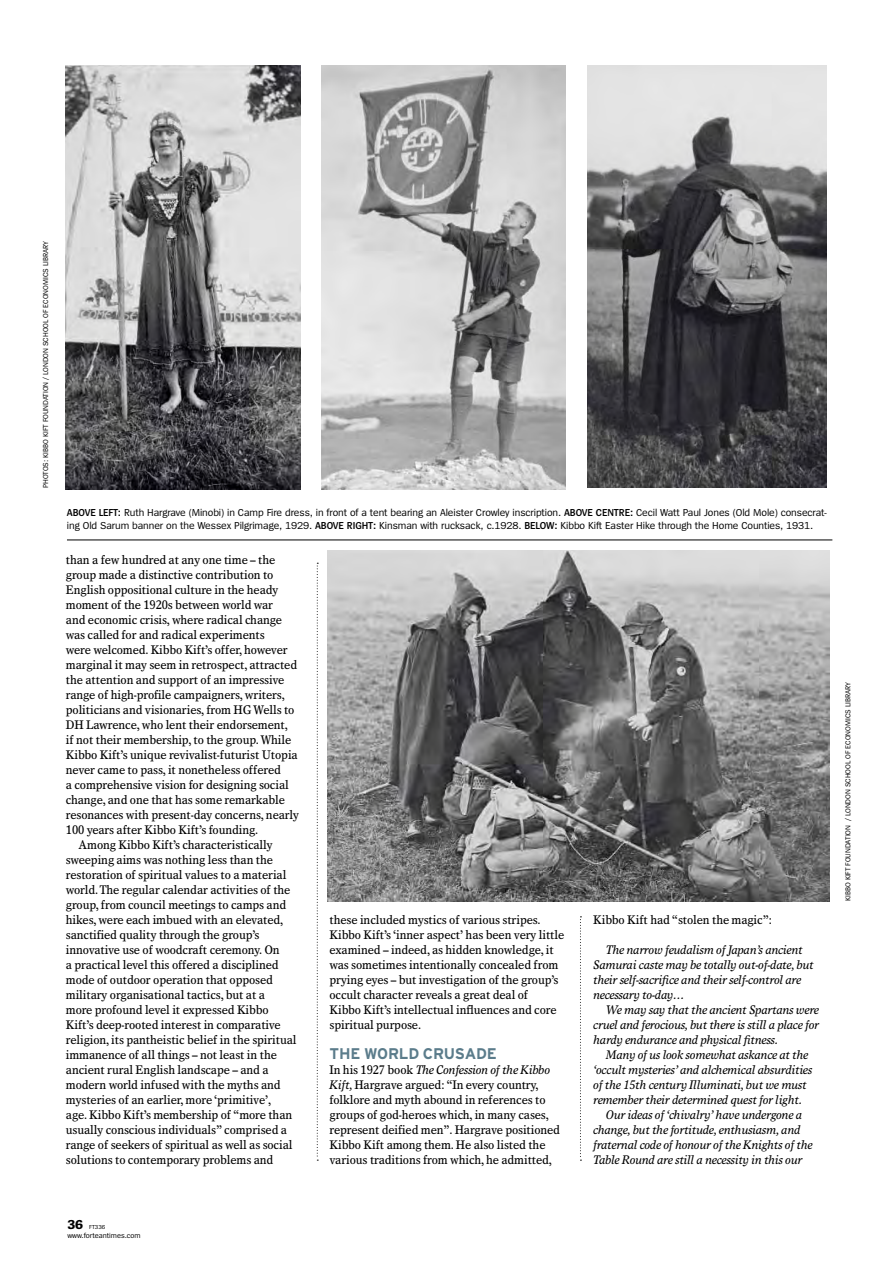
<style>
.page{position:relative;width:893px;height:1263px;background:#fff}
.page>*{position:absolute;margin:0;border:0;box-sizing:border-box;transform-origin:0 0}
.t1{font:700 15.45px "Interstate";letter-spacing:-.01em;color:#5b7c8b}
.t2{font:700 13.5px "Spiegel";color:#000}
.t3{font:12.45px/15px "Times Europa";letter-spacing:-.01em;color:#000;scale:.9 1}
.t4{font:italic 12.45px/15px "Times Europa";letter-spacing:-.01em;color:#000;scale:.9 1}
.t5{font:10.5px/13.5px "Spiegel";letter-spacing:-.01em;color:#000}
.t6{font:7.5px "Spiegel";color:#000}
.t7{font:6px "Spiegel";color:#000}
.s1{font-weight:600}
.s2{font-style:italic}
</style>
<div class="page">
<img style="left:66px;top:65px;width:234px;height:424px">
<img style="left:321px;top:65px;width:245px;height:424px">
<img style="left:588px;top:65px;width:238px;height:423px">
<img style="left:327px;top:551px;width:502px;height:350px">
<svg style="left:580px;top:916px;width:1px;height:245px"></svg>
<svg style="left:317px;top:563px;width:1px;height:598px"></svg>
<hr style="left:67px;top:540px;width:765px;height:1px;background:#000">
<p class="t6" style="left:42px;top:488px;width:247px;rotate:-90deg">photos: kibbo kift foundation / london school of economics library</p>
<p class="t5" style="left:67px;top:506px;width:761px"><span class="s1">ABOVE LEFT:</span> Ruth Hargrave (Minobi) in Camp Fire dress, in front of a tent bearing an Aleister Crowley inscription. <span class="s1">ABOVE CENTRE:</span> Cecil Watt Paul Jones (Old Mole) consecrat&shy;ing Old Sarum banner on the Wessex Pilgrimage, 1929. <span class="s1">ABOVE RIGHT:</span> Kinsman with rucksack, c.1928. <span class="s1">BELOW:</span> Kibbo Kift Easter Hike through the Home Counties, 1931.</p>
<p class="t3" style="left:66px;top:552px;width:234px">than a few hundred at any one time – the</p>
<p class="t3" style="left:66px;top:567px;width:232px">group made a distinctive contribution to</p>
<p class="t3" style="left:66px;top:582px;width:238px">English oppositional culture in the heady</p>
<p class="t3" style="left:66px;top:597px;width:232px">moment of the 1920s between world war</p>
<p class="t3" style="left:66px;top:612px;width:242px">and economic crisis, where radical change</p>
<p class="t3" style="left:66px;top:627px;width:222px">was called for and radical experiments</p>
<p class="t3" style="left:66px;top:642px;width:248px">were welcomed. Kibbo Kift’s offer, however</p>
<p class="t3" style="left:66px;top:657px;width:259px">marginal it may seem in retrospect, attracted</p>
<p class="t3" style="left:66px;top:672px;width:244px">the attention and support of an impressive</p>
<p class="t3" style="left:66px;top:687px;width:245px">range of high-profile campaigners, writers,</p>
<p class="t3" style="left:66px;top:702px;width:256px">politicians and visionaries, from HG Wells to</p>
<p class="t3" style="left:66px;top:717px;width:248px">DH Lawrence, who lent their endorsement,</p>
<p class="t3" style="left:66px;top:732px;width:252px">if not their membership, to the group. While</p>
<p class="t3" style="left:66px;top:747px;width:259px">Kibbo Kift’s unique revivalist-futurist Utopia</p>
<p class="t3" style="left:66px;top:762px;width:240px">never came to pass, it nonetheless offered</p>
<p class="t3" style="left:66px;top:777px;width:249px">a comprehensive vision for designing social</p>
<p class="t3" style="left:66px;top:792px;width:245px">change, and one that has some remarkable</p>
<p class="t3" style="left:66px;top:807px;width:261px">resonances with present-day concerns, nearly</p>
<p class="t3" style="left:66px;top:822px;width:215px">100 years after Kibbo Kift’s founding.</p>
<p class="t3" style="left:79px;top:837px;width:217px">Among Kibbo Kift’s characteristically</p>
<p class="t3" style="left:66px;top:852px;width:232px">sweeping aims was nothing less than the</p>
<p class="t3" style="left:66px;top:867px;width:247px">restoration of spiritual values to a material</p>
<p class="t3" style="left:66px;top:882px;width:251px">world. The regular calendar activities of the</p>
<p class="t3" style="left:66px;top:897px;width:246px">group, from council meetings to camps and</p>
<p class="t3" style="left:66px;top:912px;width:243px">hikes, were each imbued with an elevated,</p>
<p class="t3" style="left:66px;top:927px;width:217px">sanctified quality through the group’s</p>
<p class="t3" style="left:66px;top:942px;width:239px">innovative use of woodcraft ceremony. On</p>
<p class="t3" style="left:66px;top:957px;width:238px">a practical level this offered a disciplined</p>
<p class="t3" style="left:66px;top:972px;width:232px">mode of outdoor operation that opposed</p>
<p class="t3" style="left:66px;top:987px;width:223px">military organisational tactics, but at a</p>
<p class="t3" style="left:66px;top:1002px;width:227px">more profound level it expressed Kibbo</p>
<p class="t3" style="left:66px;top:1017px;width:240px">Kift’s deep-rooted interest in comparative</p>
<p class="t3" style="left:66px;top:1032px;width:258px">religion, its pantheistic belief in the spiritual</p>
<p class="t3" style="left:66px;top:1047px;width:236px">immanence of all things – not least in the</p>
<p class="t3" style="left:66px;top:1062px;width:227px">ancient rural English landscape – and a</p>
<p class="t3" style="left:66px;top:1077px;width:240px">modern world infused with the myths and</p>
<p class="t3" style="left:66px;top:1092px;width:230px">mysteries of an earlier, more ‘primitive’,</p>
<p class="t3" style="left:66px;top:1107px;width:253px">age. Kibbo Kift’s membership of “more than</p>
<p class="t3" style="left:66px;top:1122px;width:247px">usually conscious individuals” comprised a</p>
<p class="t3" style="left:66px;top:1137px;width:253px">range of seekers of spiritual as well as social</p>
<p class="t3" style="left:66px;top:1152px;width:232px">solutions to contemporary problems and</p>
<p class="t3" style="left:330px;top:912px;width:262px">these included mystics of various stripes.<br>Kibbo Kift’s ‘inner aspect’ has been very little examined – indeed, as hidden knowledge, it was sometimes intentionally concealed from prying eyes – but investigation of the group’s occult character reveals a great deal of<br>Kibbo Kift’s intellectual influences and core spiritual purpose.</p>
<p class="t1" style="left:330px;top:1045px;width:167px">THE WORLD CRUSADE</p>
<p class="t3" style="left:330px;top:1062px;width:258px">In his 1927 book <span class="s2">The Confession of the Kibbo Kift,</span> Hargrave argued: “In every country, folklore and myth abound in references to groups of god-heroes which, in many cases, represent deified men”. Hargrave positioned Kibbo Kift among them. He also listed the various traditions from which, he admitted,</p>
<p class="t3" style="left:593px;top:912px;width:200px">Kibbo Kift had “stolen the magic”:</p>
<p class="t4" style="left:593px;top:942px;width:246px;text-indent:13px">The narrow feudalism of Japan’s ancient Samurai caste may be totally out-of-date, but their self-sacrifice and their self-control are necessary to-day…</p>
<p class="t4" style="left:593px;top:1002px;width:252px;text-align:justify;text-indent:13px">We may say that the ancient Spartans were cruel and ferocious, but there is still a place for hardy endurance and physical fitness.</p>
<p class="t4" style="left:606px;top:1047px;width:226px">Many of us look somewhat askance at the</p>
<p class="t4" style="left:593px;top:1062px;width:245px">‘occult mysteries’ and alchemical absurdities</p>
<p class="t4" style="left:593px;top:1077px;width:238px">of the 15th century Illuminati, but we must</p>
<p class="t4" style="left:593px;top:1092px;width:233px">remember their determined quest for light.</p>
<p class="t4" style="left:606px;top:1107px;width:219px">Our ideas of ‘chivalry’ have undergone a</p>
<p class="t4" style="left:593px;top:1122px;width:232px">change, but the fortitude, enthusiasm, and</p>
<p class="t4" style="left:593px;top:1137px;width:245px">fraternal code of honour of the Knights of the</p>
<p class="t4" style="left:593px;top:1152px;width:234px">Table Round are still a necessity in this our</p>
<p class="t6" style="left:844px;top:901px;width:220px;rotate:-90deg">kibbokiftfoundation / london schoolofeconomics library</p>
<p class="t2" style="left:67px;top:1218px;width:17px">36</p>
<p class="t7" style="left:89px;top:1224px;width:18px">FT336</p>
<p class="t6" style="left:67px;top:1232px;width:75px">www.forteantimes.com</p>
</div>
